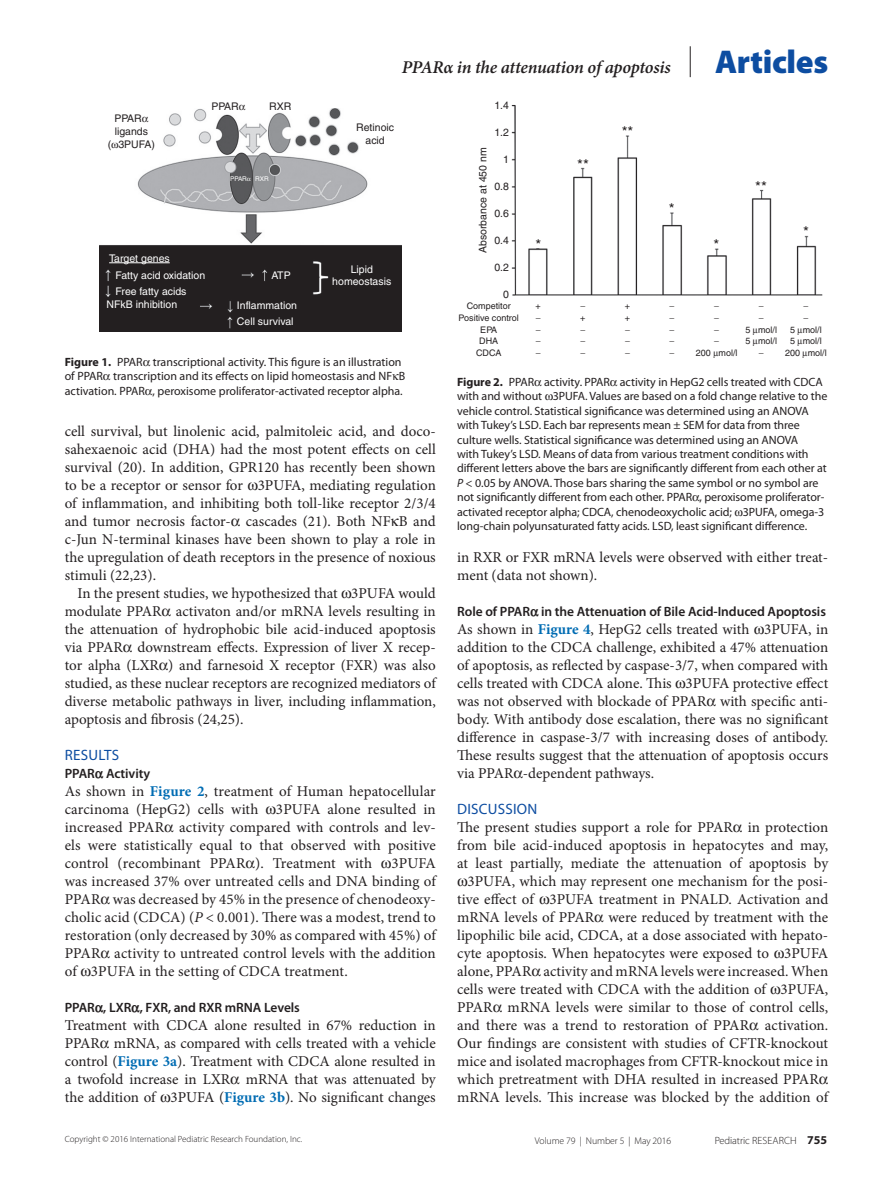
<style>
.page{position:relative;width:893px;height:1187px;background:#fff}
.page>*{position:absolute;margin:0;border:0;box-sizing:border-box;transform-origin:0 0}
.t1{font:900 33px "Myriad Pro";letter-spacing:-.01em;color:#0d4da1}
.t2{font:italic 600 18px "Minion Pro";letter-spacing:-.015em;color:#231f20}
.t3{font:15px/18px "Minion Pro";color:#231f20;text-align:justify}
.t4{font:15px "Myriad Pro";letter-spacing:.015em;color:#0d4da1}
.t5{font:15px "Helvetica";color:#231f20}
.t6{font:600 13.5px "Myriad Pro";letter-spacing:-.005em;color:#231f20}
.t7{font:12px/14.4px "Myriad Pro";letter-spacing:-.005em;color:#231f20}
.t8{font:700 12px "Myriad Pro";color:#231f20}
.t9{font:10.5px/17.2px "Helvetica";color:#fff}
.t10{font:10.5px/12.6px "Helvetica";color:#231f20;text-align:center}
.t11{font:300 10.5px "Myriad Pro";letter-spacing:-.01em;color:#231f20}
.t12{font:300 9.75px "Myriad Pro";letter-spacing:-.01em;color:#231f20}
.t13{font:9px/11.9px "Helvetica";color:#231f20;text-align:center}
.t14{font:300 9px "Myriad Pro";color:#231f20}
.t15{font:9px/11.9px "Symbol 3";color:#231f20;text-align:justify}
.t16{font:6.45px "Helvetica";color:#fff}
.s1{font-weight:700}
.s2{font-weight:700;color:#006cb3}
.s3{font-style:italic}
</style>
<div class="page">
<hr style="left:690px;top:46px;width:1px;height:31px;background:#231f20">
<img style="left:99px;top:108px;width:302px;height:224px">
<hr style="left:109px;top:262px;width:61px;height:1px;background:#fff">
<img style="left:512px;top:105px;width:311px;height:191px">
<svg style="left:142px;top:117px;width:6px;height:6px"></svg>
<svg style="left:112px;top:142px;width:6px;height:6px"></svg>
<svg style="left:239px;top:108px;width:6px;height:3px"></svg>
<svg style="left:247px;top:178px;width:4px;height:3px"></svg>
<p class="t10" style="left:211px;top:100px;width:29px">PPAR</p>
<p class="t10" style="left:269px;top:100px;width:24px">RXR</p>
<p class="t2" style="left:402px;top:55px;width:271px">PPARα in the attenuation of apoptosis</p>
<h1 class="t1" style="left:715px;top:44px;width:115px">Articles</h1>
<p class="t10" style="left:494px;top:99px;width:16px">1.4</p>
<p class="t10" style="left:114px;top:112px;width:29px">PPAR</p>
<p class="t10" style="left:115px;top:125px;width:35px">ligands</p>
<p class="t10" style="left:108px;top:138px;width:49px">( 3PUFA)</p>
<p class="t16" style="left:230px;top:175px;width:18px">PPAR</p>
<p class="t16" style="left:255px;top:175px;width:15px">RXR</p>
<p class="t9" style="left:116px;top:249px;width:91px;text-indent:-6px">Target genes<br>Fatty acid oxidation</p>
<p class="t9" style="left:107px;top:284px;width:81px;line-height:13.5px;text-indent:9px">Free fatty acids<br>NFkB inhibition</p>
<p class="t9" style="left:272px;top:266px;width:21px">ATP</p>
<p class="t9" style="left:237px;top:296px;width:62px">Inflammation</p>
<p class="t9" style="left:237px;top:313px;width:58px">Cell survival</p>
<p class="t10" style="left:356px;top:121px;width:39px">Retinoic acid</p>
<p class="t9" style="left:332px;top:263px;width:60px;line-height:12.6px;text-align:center">Lipid homeostasis</p>
<p class="t7" style="left:65px;top:354px;width:342px"><span class="s1">Figure 1.</span> PPAR transcriptional activity. This figure is an illustration of PPAR transcription and its effects on lipid homeostasis and NF B activation. PPAR , peroxisome proliferator-activated receptor alpha.</p>
<p class="t3" style="left:65px;top:422px;width:373px">cell survival, but linolenic acid, palmitoleic acid, and doco&shy;sahexaenoic acid (DHA) had the most potent effects on cell survival (20). In addition, GPR120 has recently been shown to be a receptor or sensor for 3PUFA, mediating regulation of inflammation, and inhibiting both toll-like receptor 2/3/4 and tumor necrosis factor- cascades (21). Both NF B and c-Jun N-terminal kinases have been shown to play a role in the upregulation of death receptors in the presence of noxious stimuli (22,23).</p>
<p class="t3" style="left:65px;top:584px;width:373px;text-indent:13px">In the present studies, we hypothesized that 3PUFA would modulate PPAR activaton and/or mRNA levels resulting in the attenuation of hydrophobic bile acid-induced apoptosis via PPAR downstream effects. Expression of liver X recep&shy;tor alpha (LXR ) and farnesoid X receptor (FXR) was also studied, as these nuclear receptors are recognized mediators of diverse metabolic pathways in liver, including inflammation, apoptosis and fibrosis (24,25).</p>
<p class="t4" style="left:65px;top:745px;width:56px">RESULTS</p>
<p class="t6" style="left:65px;top:764px;width:87px">PPAR Activity</p>
<p class="t3" style="left:65px;top:782px;width:373px">As shown in <span class="s2">Figure 2</span>, treatment of Human hepatocellular carcinoma (HepG2) cells with 3PUFA alone resulted in increased PPAR activity compared with controls and lev&shy;els were statistically equal to that observed with positive control (recombinant PPAR ). Treatment with</p>
<p class="t3" style="left:65px;top:854px;width:373px;text-indent:327px">3PUFA was increased 37% over untreated cells and DNA binding of PPAR was decreased by 45% in the presence of chenodeoxy&shy;cholic acid (CDCA) (<span class="s3">P</span> &lt; 0.001). There was a modest, trend to restoration (only decreased by 30% as compared with 45%) of PPAR activity to untreated control levels with the addition of 3PUFA in the setting of CDCA treatment.</p>
<p class="t6" style="left:65px;top:998px;width:237px">PPAR , LXR , FXR, and RXR mRNA Levels</p>
<p class="t3" style="left:65px;top:1016px;width:373px">Treatment with CDCA alone resulted in 67% reduction in PPAR mRNA, as compared with cells treated with a vehicle control (<span class="s2">Figure 3a</span>). Treatment with CDCA alone resulted in a twofold increase in LXR mRNA that was attenuated by the addition of 3PUFA (<span class="s2">Figure 3b</span>). No significant changes</p>
<p class="t14" style="left:65px;top:1134px;width:239px">Copyright © 2016 International Pediatric Research Foundation, Inc.</p>
<p class="t10" style="left:494px;top:126px;width:16px">1.2</p>
<p class="t10" style="left:503px;top:153px;width:7px">1</p>
<p class="t10" style="left:494px;top:180px;width:16px">0.8</p>
<p class="t10" style="left:476px;top:253px;width:107px;rotate:-90deg">Absorbance at 450 nm</p>
<p class="t5" style="left:577px;top:156px;width:13px">**</p>
<p class="t10" style="left:494px;top:207px;width:16px">0.6</p>
<p class="t10" style="left:494px;top:234px;width:16px">0.4</p>
<p class="t10" style="left:494px;top:261px;width:16px">0.2</p>
<p class="t10" style="left:503px;top:288px;width:7px">0</p>
<p class="t13" style="left:459px;top:300px;width:62px">Competitor<br>Positive control<br>EPA<br>DHA<br>CDCA</p>
<p class="t13" style="left:536px;top:300px;width:7px">+</p>
<p class="t5" style="left:535px;top:236px;width:7px">*</p>
<p class="t15" style="left:536px;top:311px;width:6px">− − − −</p>
<p class="t13" style="left:580px;top:311px;width:7px">+</p>
<p class="t15" style="left:580px;top:323px;width:6px">− − −</p>
<p class="t5" style="left:622px;top:123px;width:13px">**</p>
<p class="t13" style="left:625px;top:300px;width:7px;text-align:left">+ +</p>
<p class="t15" style="left:625px;top:323px;width:6px">− − −</p>
<p class="t5" style="left:669px;top:200px;width:7px">*</p>
<p class="t5" style="left:713px;top:236px;width:7px">*</p>
<p class="t5" style="left:755px;top:178px;width:13px">**</p>
<p class="t5" style="left:803px;top:222px;width:7px">*</p>
<p class="t15" style="left:670px;top:300px;width:6px">− − − − −</p>
<p class="t15" style="left:714px;top:300px;width:6px">− − − −</p>
<p class="t13" style="left:696px;top:347px;width:43px">200 mol/l</p>
<p class="t13" style="left:745px;top:323px;width:33px;text-align:left">5 mol/l<br>5 mol/l</p>
<p class="t13" style="left:785px;top:323px;width:43px">5 mol/l<br>5 mol/l<br>200 mol/l</p>
<p class="t7" style="left:457px;top:374px;width:372px"><span class="s1">Figure 2.</span> PPAR activity. PPAR activity in HepG2 cells treated with CDCA with and without 3PUFA. Values are based on a fold change relative to the vehicle control. Statistical significance was determined using an ANOVA with Tukey’s LSD. Each bar represents mean ± SEM for data from three culture wells. Statistical significance was determined using an ANOVA<br>with Tukey’s LSD. Means of data from various treatment conditions with different letters above the bars are significantly different from each other at <span class="s3">P</span> &lt; 0.05 by ANOVA. Those bars sharing the same symbol or no symbol are not significantly different from each other. PPAR , peroxisome proliferator&shy;activated receptor alpha; CDCA, chenodeoxycholic acid; 3PUFA, omega-3 long-chain polyunsaturated fatty acids. LSD, least significant difference.</p>
<p class="t3" style="left:457px;top:548px;width:373px">in RXR or FXR mRNA levels were observed with either treat&shy;ment (data not shown).</p>
<p class="t6" style="left:457px;top:602px;width:370px">Role of PPAR in the Attenuation of Bile Acid-Induced Apoptosis</p>
<p class="t3" style="left:457px;top:620px;width:373px">As shown in <span class="s2">Figure 4</span>, HepG2 cells treated with 3PUFA, in addition to the CDCA challenge, exhibited a 47% attenuation of apoptosis, as reflected by caspase-3/7, when compared with cells treated with CDCA alone. This 3PUFA protective effect was not observed with blockade of PPAR with specific anti&shy;body. With antibody dose escalation, there was no significant difference in caspase-3/7 with increasing doses of antibody.<br>These results suggest that the attenuation of apoptosis occurs via PPAR -dependent pathways.</p>
<p class="t4" style="left:457px;top:799px;width:81px">DISCUSSION</p>
<p class="t3" style="left:457px;top:818px;width:373px">The present studies support a role for PPAR in protection</p>
<p class="t3" style="left:457px;top:836px;width:373px">from bile acid-induced apoptosis in hepatocytes and may,</p>
<p class="t3" style="left:457px;top:854px;width:373px">at least partially, mediate the attenuation of apoptosis by</p>
<p class="t3" style="left:467px;top:872px;width:362px">3PUFA, which may represent one mechanism for the posi-</p>
<p class="t3" style="left:457px;top:890px;width:373px">tive effect of 3PUFA treatment in PNALD. Activation and</p>
<p class="t3" style="left:457px;top:908px;width:373px">mRNA levels of PPAR were reduced by treatment with the</p>
<p class="t3" style="left:457px;top:926px;width:373px">lipophilic bile acid, CDCA, at a dose associated with hepato-</p>
<p class="t3" style="left:457px;top:944px;width:373px">cyte apoptosis. When hepatocytes were exposed to 3PUFA</p>
<p class="t3" style="left:457px;top:962px;width:373px">alone, PPAR activity and mRNA levels were increased. When</p>
<p class="t3" style="left:457px;top:980px;width:373px">cells were treated with CDCA with the addition of 3PUFA,</p>
<p class="t3" style="left:457px;top:998px;width:373px">PPAR mRNA levels were similar to those of control cells,</p>
<p class="t3" style="left:457px;top:1016px;width:373px">and there was a trend to restoration of PPAR activation.</p>
<p class="t3" style="left:457px;top:1034px;width:373px">Our findings are consistent with studies of CFTR-knockout</p>
<p class="t3" style="left:457px;top:1052px;width:373px">mice and isolated macrophages from CFTR-knockout mice in</p>
<p class="t3" style="left:457px;top:1070px;width:363px">which pretreatment with DHA resulted in increased PPAR</p>
<p class="t3" style="left:457px;top:1088px;width:373px">mRNA levels. This increase was blocked by the addition of</p>
<p class="t12" style="left:535px;top:1135px;width:138px">Volume 79 | Number 5 | May 2016</p>
<p class="t11" style="left:715px;top:1135px;width:59px">Pediatric Research</p>
<p class="t8" style="left:807px;top:1132px;width:21px">755</p>
</div>
